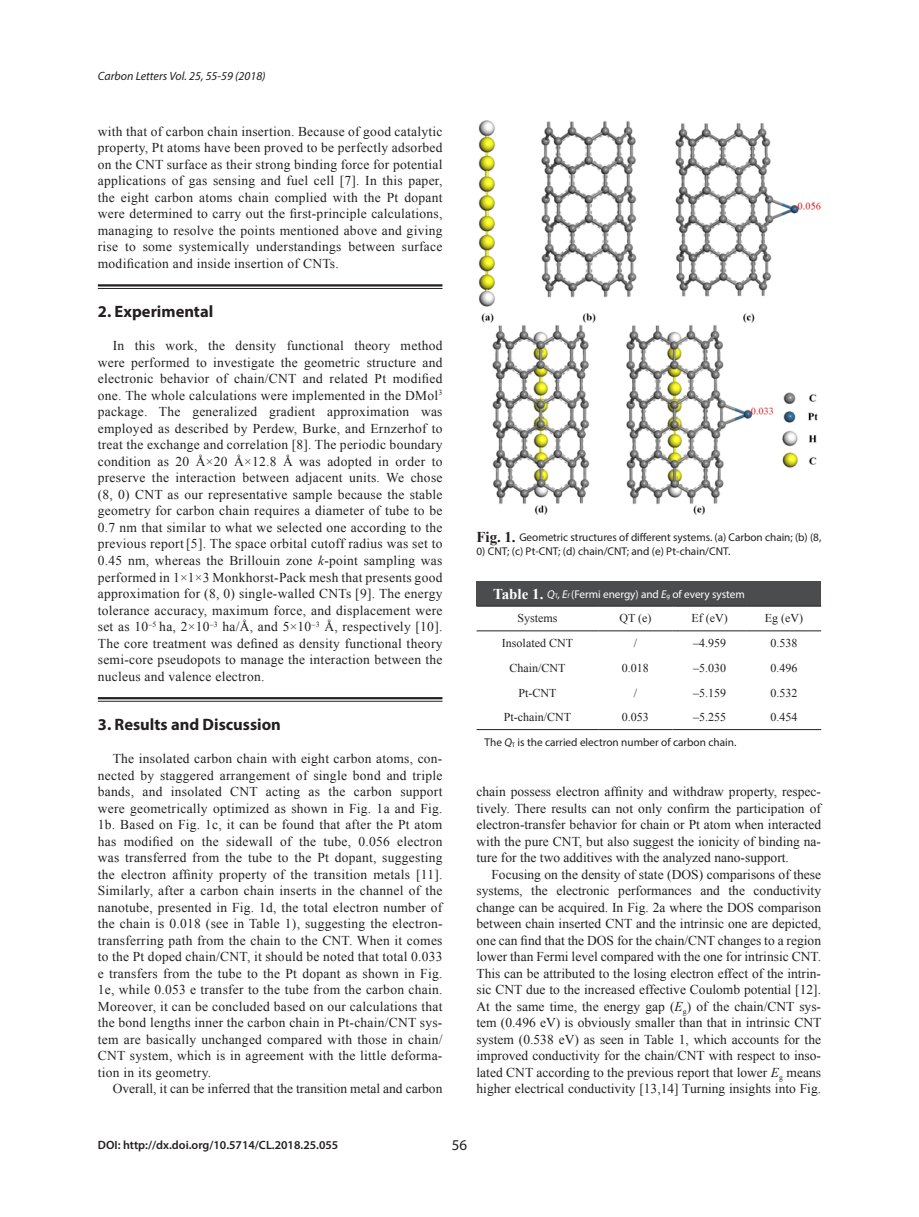
<style>
.page{position:relative;width:919px;height:1217px;background:#fff}
.page>*{position:absolute;margin:0;border:0;box-sizing:border-box;transform-origin:0 0}
.본문대{font:700 16.5px "Myriad Pro";color:#231f20}
.t1{font:15px "Myriad Pro";color:#231f20}
.본문{font:13.5px/16.5px "Times New Roman";color:#231f20;text-align:justify}
.Cellboby{font:12px "Times New Roman";color:#231f20}
.t2{font:600 12px "Myriad Pro";color:#231f20}
.t3{font:italic 12px "Myriad Pro";color:#231f20}
.Figure{font:11.25px "Myriad Pro";letter-spacing:-.005em;color:#231f20}
.표밑설명{font:11.25px "Myriad Pro";color:#231f20}
.Table{font:11.25px "Myriad Pro";letter-spacing:-.005em;color:#fff}
.s1{font-style:italic}
.s2{font-family:"Times New Roman";font-weight:700;font-size:15px}
.s3{font-size:6.6px}
.s4{font-style:italic;font-size:6.6px}
</style>
<div class="page">
<img style="left:478px;top:120px;width:343px;height:394px">
<div style="left:476px;top:581px;width:345px;height:25px;background:#4b4c4d"></div>
<hr style="left:476px;top:605px;width:122px;height:1px;background:#231f20">
<hr style="left:598px;top:605px;width:74px;height:1px;background:#231f20">
<hr style="left:672px;top:605px;width:74px;height:1px;background:#231f20">
<hr style="left:746px;top:605px;width:75px;height:1px;background:#231f20">
<hr style="left:476px;top:630px;width:122px;height:1px;background:#231f20">
<hr style="left:598px;top:630px;width:74px;height:1px;background:#231f20">
<hr style="left:672px;top:630px;width:74px;height:1px;background:#231f20">
<hr style="left:746px;top:630px;width:75px;height:1px;background:#231f20">
<hr style="left:476px;top:729px;width:122px;height:1px;background:#231f20">
<hr style="left:598px;top:729px;width:74px;height:1px;background:#231f20">
<hr style="left:672px;top:729px;width:74px;height:1px;background:#231f20">
<hr style="left:746px;top:729px;width:75px;height:1px;background:#231f20">
<hr style="left:98px;top:284px;width:344px;height:2px;background:#231f20">
<hr style="left:98px;top:288px;width:344px;height:1px;background:#231f20">
<hr style="left:98px;top:697px;width:344px;height:2px;background:#231f20">
<hr style="left:98px;top:700px;width:344px;height:1px;background:#231f20">
<p class="t3" style="left:98px;top:68px;width:169px">Carbon Letters Vol. 25, 55-59 (2018)</p>
<p class="본문" style="left:98px;top:123px;width:346px">with that of carbon chain insertion. Because of good catalytic property, Pt atoms have been proved to be perfectly adsorbed on the CNT surface as their strong binding force for potential applications of gas sensing and fuel cell [7]. In this paper, the eight carbon atoms chain complied with the Pt dopant were determined to carry out the first-principle calculations, managing to resolve the points mentioned above and giving rise to some systemically understandings between surface modification and inside insertion of CNTs.</p>
<p class="본문대" style="left:98px;top:301px;width:117px">2. Experimental</p>
<p class="본문" style="left:98px;top:337px;width:346px;text-indent:15px">In this work, the density functional theory method were performed to investigate the geometric structure and electronic behavior of chain/CNT and related Pt modified one. The whole calculations were implemented in the DMol<sup>3 </sup>package. The generalized gradient approximation was employed as described by Perdew, Burke, and Ernzerhof to treat the exchange and correlation [8]. The periodic boundary condition as 20 Å×20 Å×12.8 Å was adopted in order to preserve the interaction between adjacent units. We chose (8, 0) CNT as our representative sample because the stable geometry for carbon chain requires a diameter of tube to be 0.7 nm that similar to what we selected one according to the previous report [5]. The space orbital cutoff radius was set to 0.45 nm, whereas the Brillouin zone <span class="s1">k</span>-point sampling was performed in 1×1×3 Monkhorst-Pack mesh that presents good approximation for (8, 0) single-walled CNTs [9]. The energy tolerance accuracy, maximum force, and displacement were set as 10<sup>–5</sup> ha, 2×10<sup>–3</sup> ha/Å, and 5×10<sup>–3</sup> Å, respectively [10].<br>The core treatment was defined as density functional theory semi-core pseudopots to manage the interaction between the nucleus and valence electron.</p>
<p class="본문대" style="left:98px;top:713px;width:185px">3. Results and Discussion</p>
<p class="본문" style="left:98px;top:750px;width:346px;text-indent:15px">The insolated carbon chain with eight carbon atoms, con&shy;nected by staggered arrangement of single bond and triple bands, and insolated CNT acting as the carbon support were geometrically optimized as shown in Fig. 1a and Fig.<br>1b. Based on Fig. 1c, it can be found that after the Pt atom has modified on the sidewall of the tube, 0.056 electron was transferred from the tube to the Pt dopant, suggesting the electron affinity property of the transition metals [11].<br>Similarly, after a carbon chain inserts in the channel of the nanotube, presented in Fig. 1d, the total electron number of the chain is 0.018 (see in Table 1), suggesting the electron&shy;transferring path from the chain to the CNT. When it comes to the Pt doped chain/CNT, it should be noted that total 0.033 e transfers from the tube to the Pt dopant as shown in Fig.<br>1e, while 0.053 e transfer to the tube from the carbon chain.<br>Moreover, it can be concluded based on our calculations that the bond lengths inner the carbon chain in Pt-chain/CNT sys&shy;tem are basically unchanged compared with those in chain/ CNT system, which is in agreement with the little deforma&shy;tion in its geometry.</p>
<p class="본문" style="left:113px;top:1080px;width:331px">Overall, it can be inferred that the transition metal and carbon</p>
<p class="Figure" style="left:476px;top:530px;width:346px"><span class="s2">Fig. 1.</span> Geometric structures of different systems. (a) Carbon chain; (b) (8,</p>
<p class="Figure" style="left:476px;top:544px;width:255px">0) CNT; (c) Pt-CNT; (d) chain/CNT; and (e) Pt-chain/CNT.</p>
<p class="Table" style="left:493px;top:586px;width:253px"><span class="s2">Table 1.</span> <span class="s1">Q</span><span class="s3">T</span>, <span class="s1">E</span><span class="s4">f</span> (Fermi energy) and <span class="s1">E</span><span class="s3">g</span> of every system</p>
<p class="Cellboby" style="left:517px;top:610px;width:42px">Systems</p>
<p class="Cellboby" style="left:619px;top:610px;width:34px">QT (e)</p>
<p class="Cellboby" style="left:691px;top:610px;width:38px">Ef (eV)</p>
<p class="Cellboby" style="left:764px;top:610px;width:40px">Eg (eV)</p>
<p class="Cellboby" style="left:502px;top:635px;width:72px">Insolated CNT</p>
<p class="Cellboby" style="left:633px;top:635px;width:5px">/</p>
<p class="Cellboby" style="left:693px;top:635px;width:34px">–4.959</p>
<p class="Cellboby" style="left:770px;top:635px;width:28px">0.538</p>
<p class="Cellboby" style="left:509px;top:659px;width:58px">Chain/CNT</p>
<p class="Cellboby" style="left:621px;top:659px;width:28px">0.018</p>
<p class="Cellboby" style="left:693px;top:659px;width:34px">–5.030</p>
<p class="Cellboby" style="left:770px;top:659px;width:28px">0.496</p>
<p class="Cellboby" style="left:518px;top:684px;width:40px">Pt-CNT</p>
<p class="Cellboby" style="left:633px;top:684px;width:5px">/</p>
<p class="Cellboby" style="left:693px;top:684px;width:34px">–5.159</p>
<p class="Cellboby" style="left:770px;top:684px;width:28px">0.532</p>
<p class="Cellboby" style="left:504px;top:708px;width:69px">Pt-chain/CNT</p>
<p class="Cellboby" style="left:621px;top:708px;width:28px">0.053</p>
<p class="Cellboby" style="left:693px;top:708px;width:34px">–5.255</p>
<p class="Cellboby" style="left:770px;top:708px;width:28px">0.454</p>
<p class="표밑설명" style="left:484px;top:735px;width:253px">The <span class="s1">Q</span><span class="s3">T</span> is the carried electron number of carbon chain.</p>
<p class="본문" style="left:476px;top:783px;width:346px">chain possess electron affinity and withdraw property, respec&shy;tively. There results can not only confirm the participation of electron-transfer behavior for chain or Pt atom when interacted with the pure CNT, but also suggest the ionicity of binding na&shy;ture for the two additives with the analyzed nano-support.</p>
<p class="본문" style="left:476px;top:865px;width:346px;text-indent:15px">Focusing on the density of state (DOS) comparisons of these systems, the electronic performances and the conductivity change can be acquired. In Fig. 2a where the DOS comparison between chain inserted CNT and the intrinsic one are depicted, one can find that the DOS for the chain/CNT changes to a region lower than Fermi level compared with the one for intrinsic CNT.<br>This can be attributed to the losing electron effect of the intrin&shy;sic CNT due to the increased effective Coulomb potential [12].<br>At the same time, the energy gap (<span class="s1">E</span><sub>g</sub>) of the chain/CNT sys&shy;tem (0.496 eV) is obviously smaller than that in intrinsic CNT system (0.538 eV) as seen in Table 1, which accounts for the improved conductivity for the chain/CNT with respect to inso&shy;lated CNT according to the previous report that lower <span class="s1">E</span><sub>g</sub> means higher electrical conductivity [13,14] Turning insights into Fig.</p>
<p class="t2" style="left:98px;top:1137px;width:242px">DOI: http://dx.doi.org/10.5714/CL.2018.25.055</p>
<p class="t1" style="left:452px;top:1134px;width:17px">56</p>
</div>
